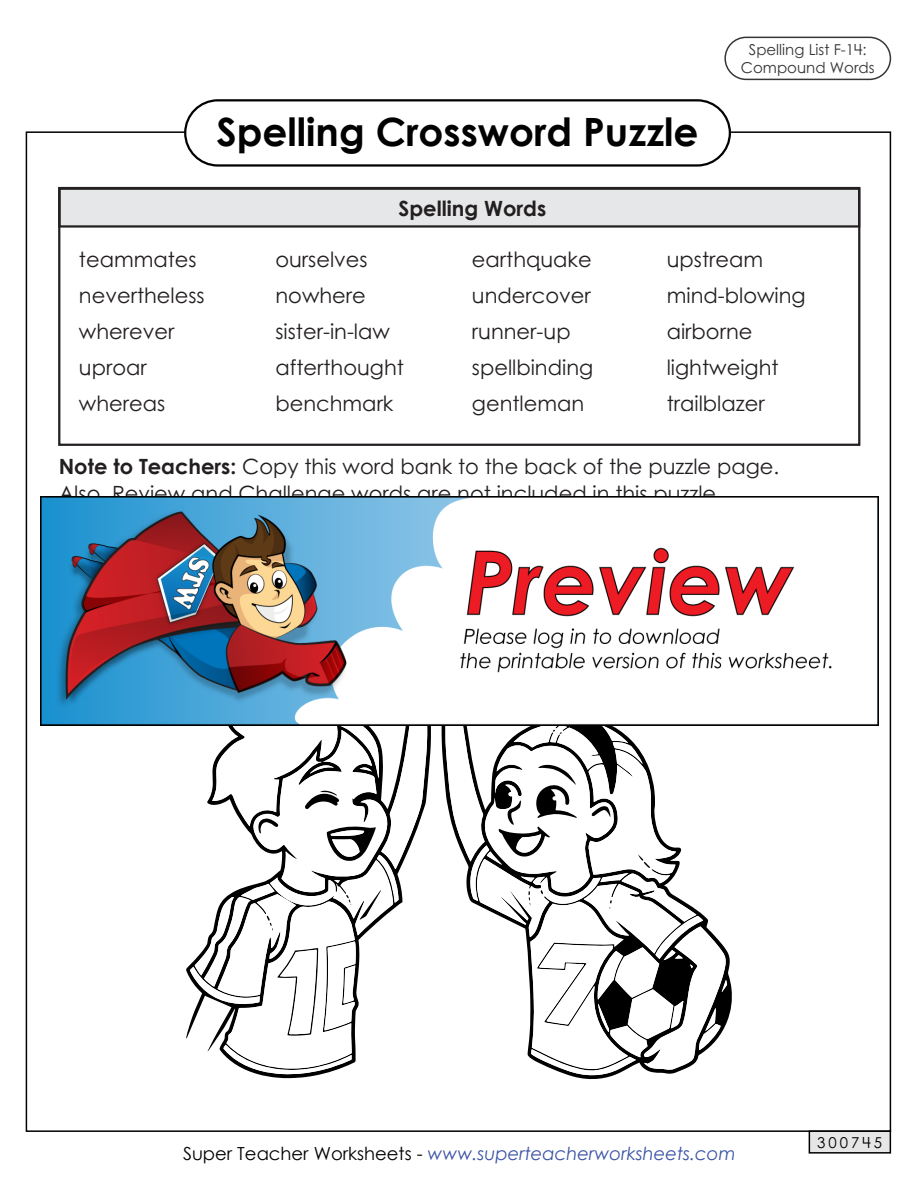
<style>
.page{position:relative;width:918px;height:1188px;background:#fff}
.page>*{position:absolute;margin:0;border:0;box-sizing:border-box;transform-origin:0 0}
.t1{font:700 39px "Century Gothic 2";color:#010101}
.t2{font:21px/36px "Century STW4";color:#231f20}
.t3{font:21px/27px "Century STW3";color:#231f20}
.t4{font:700 21px "Century STW4";color:#231f20}
.t5{font:italic 18px "Century Gothic 2";color:#3a53a4}
.t6{font:15px/18px "Century STW4";color:#373535;text-align:center}
.t7{font:15px "Century STW4";letter-spacing:.2em;color:#010101}
.s1{font-weight:700}
.s2{font-style:normal;color:#010101}
</style>
<div class="page">
<div style="left:809px;top:1130px;width:82px;height:24px;background:#e6e6e6;border:2px solid #010101"></div>
<div style="left:184px;top:99px;width:547px;height:68px;border:2px solid #010101;border-radius:33px"></div>
<div style="left:724px;top:37px;width:167px;height:43px;border:2px solid #373535;border-radius:21px"></div>
<div style="left:58px;top:188px;width:802px;height:40px;background:#e6e7e8;border:2px solid #231f20"></div>
<div style="left:58px;top:187px;width:802px;height:259px;border:2px solid #231f20"></div>
<svg style="left:190px;top:725px;width:537px;height:351px"></svg>
<img style="left:41px;top:496px;width:837px;height:229px">
<h1 class="t1" style="left:217px;top:102px;width:484px">Spelling Crossword Puzzle</h1>
<p class="t4" style="left:398px;top:192px;width:149px">Spelling Words</p>
<p class="t6" style="left:741px;top:40px;width:135px">Spelling List F-14:<br>Compound Words</p>
<p class="t2" style="left:79px;top:242px;width:127px">teammates nevertheless wherever uproar whereas</p>
<p class="t2" style="left:275px;top:242px;width:130px">ourselves nowhere sister-in-law afterthought benchmark</p>
<p class="t2" style="left:472px;top:242px;width:123px">earthquake undercover runner-up spellbinding gentleman</p>
<p class="t2" style="left:667px;top:242px;width:140px">upstream mind-blowing airborne lightweight trailblazer</p>
<p class="t3" style="left:59px;top:452px;width:722px"><span class="s1">Note to Teachers:</span> Copy this word bank to the back of the puzzle page.<br>Also, Review and Challenge words are not included in this puzzle.</p>
<p class="t5" style="left:183px;top:1141px;width:554px"><span class="s2">Super Teacher Worksheets -</span> www.superteacherworksheets.com</p>
<p class="t7" style="left:817px;top:1132px;width:66px">300745</p>
</div>
